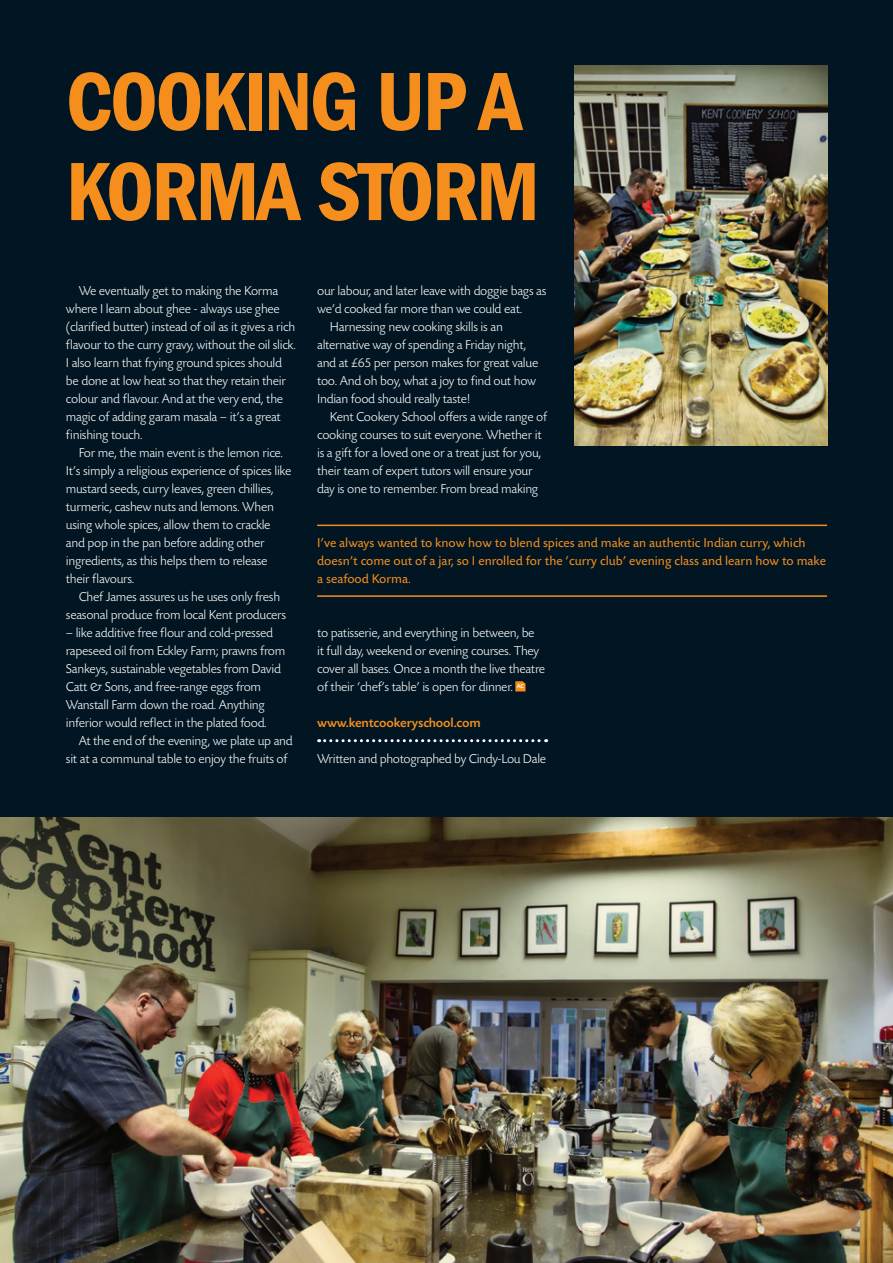
<style>
.page{position:relative;width:893px;height:1263px;background:#011622}
.page>*{position:absolute;margin:0;border:0;box-sizing:border-box;transform-origin:0 0}
.t1{font:600 condensed 85.5px/90px "Franklin Gothic";letter-spacing:-.03em;color:#f68e1e;text-align:right}
.t2{font:300 13.5px/18px "Today SB";letter-spacing:-.02em;color:#fff}
.t3{font:13.5px/18px "Today SB";color:#f68e1e}
.t4{font:500 13.5px "Today SB";letter-spacing:-.01em;color:#f68e1e}
.t5{font:500 6px "Today SB";color:#fff}
</style>
<div class="page">
<svg style="left:319px;top:739px;width:228px;height:3px"></svg>
<svg style="left:515px;top:681px;width:11px;height:10px"></svg>
<img style="left:0;top:817px;width:893px;height:446px">
<img style="left:574px;top:66px;width:253px;height:379px">
<hr style="left:317px;top:525px;width:510px;height:1px;background:#f68e1e">
<hr style="left:317px;top:595px;width:510px;height:2px;background:#f68e1e">
<h1 class="t1" style="left:66px;top:57px;width:83px">COOKI</h1>
<h1 class="t1" style="left:66px;top:57px;width:465px">NG UP A<br>KORMA STORM</h1>
<p class="t2" style="left:66px;top:283px;width:231px;text-indent:13px">We eventually get to making the Korma where I learn about ghee - always use ghee (clarified butter) instead of oil as it gives a rich flavour to the curry gravy, without the oil slick.<br>I also learn that frying ground spices should be done at low heat so that they retain their colour and flavour. And at the very end, the magic of adding garam masala – it’s a great finishing touch.</p>
<p class="t2" style="left:66px;top:445px;width:227px;text-indent:13px">For me, the main event is the lemon rice.<br>It’s simply a religious experience of spices like mustard seeds, curry leaves, green chillies, turmeric, cashew nuts and lemons. When using whole spices, allow them to crackle and pop in the pan before adding other ingredients, as this helps them to release their flavours.</p>
<p class="t2" style="left:66px;top:589px;width:222px;text-align:center">Chef James assures us he uses only fresh seasonal produce from local Kent producers</p>
<p class="t2" style="left:66px;top:625px;width:221px">– like additive free flour and cold-pressed rapeseed oil from Eckley Farm; prawns from Sankeys, sustainable vegetables from David Catt &amp; Sons, and free-range eggs from Wanstall Farm down the road. Anything inferior would reflect in the plated food.</p>
<p class="t2" style="left:66px;top:732px;width:228px;text-indent:13px">At the end of the evening, we plate up and sit at a communal table to enjoy the fruits of</p>
<p class="t2" style="left:317px;top:283px;width:231px">our labour, and later leave with doggie bags as</p>
<p class="t2" style="left:317px;top:301px;width:207px">we’d cooked far more than we could eat.</p>
<p class="t2" style="left:330px;top:319px;width:174px">Harnessing new cooking skills is an</p>
<p class="t2" style="left:317px;top:337px;width:211px">alternative way of spending a Friday night,</p>
<p class="t2" style="left:317px;top:355px;width:223px">and at £65 per person makes for great value</p>
<p class="t2" style="left:317px;top:373px;width:221px">too. And oh boy, what a joy to find out how</p>
<p class="t2" style="left:317px;top:391px;width:155px">Indian food should really taste!</p>
<p class="t2" style="left:330px;top:409px;width:219px">Kent Cookery School offers a wide range of</p>
<p class="t2" style="left:317px;top:427px;width:226px">cooking courses to suit everyone. Whether it</p>
<p class="t2" style="left:317px;top:445px;width:226px">is a gift for a loved one or a treat just for you,</p>
<p class="t2" style="left:317px;top:463px;width:217px">their team of expert tutors will ensure your</p>
<p class="t2" style="left:317px;top:481px;width:223px">day is one to remember. From bread making</p>
<p class="t3" style="left:317px;top:535px;width:510px">I’ve always wanted to know how to blend spices and make an authentic Indian curry, which doesn’t come out of a jar, so I enrolled for the ‘curry club’ evening class and learn how to make a seafood Korma.</p>
<p class="t2" style="left:317px;top:625px;width:230px">to patisserie, and everything in between, be<br>it full day, weekend or evening courses. They cover all bases. Once a month the live theatre of their ‘chef’s table’ is open for dinner.</p>
<p class="t5" style="left:517px;top:683px;width:9px">AC</p>
<p class="t4" style="left:317px;top:716px;width:165px">www.kentcookeryschool.com</p>
<p class="t2" style="left:317px;top:751px;width:230px">Written and photographed by Cindy-Lou Dale</p>
</div>
